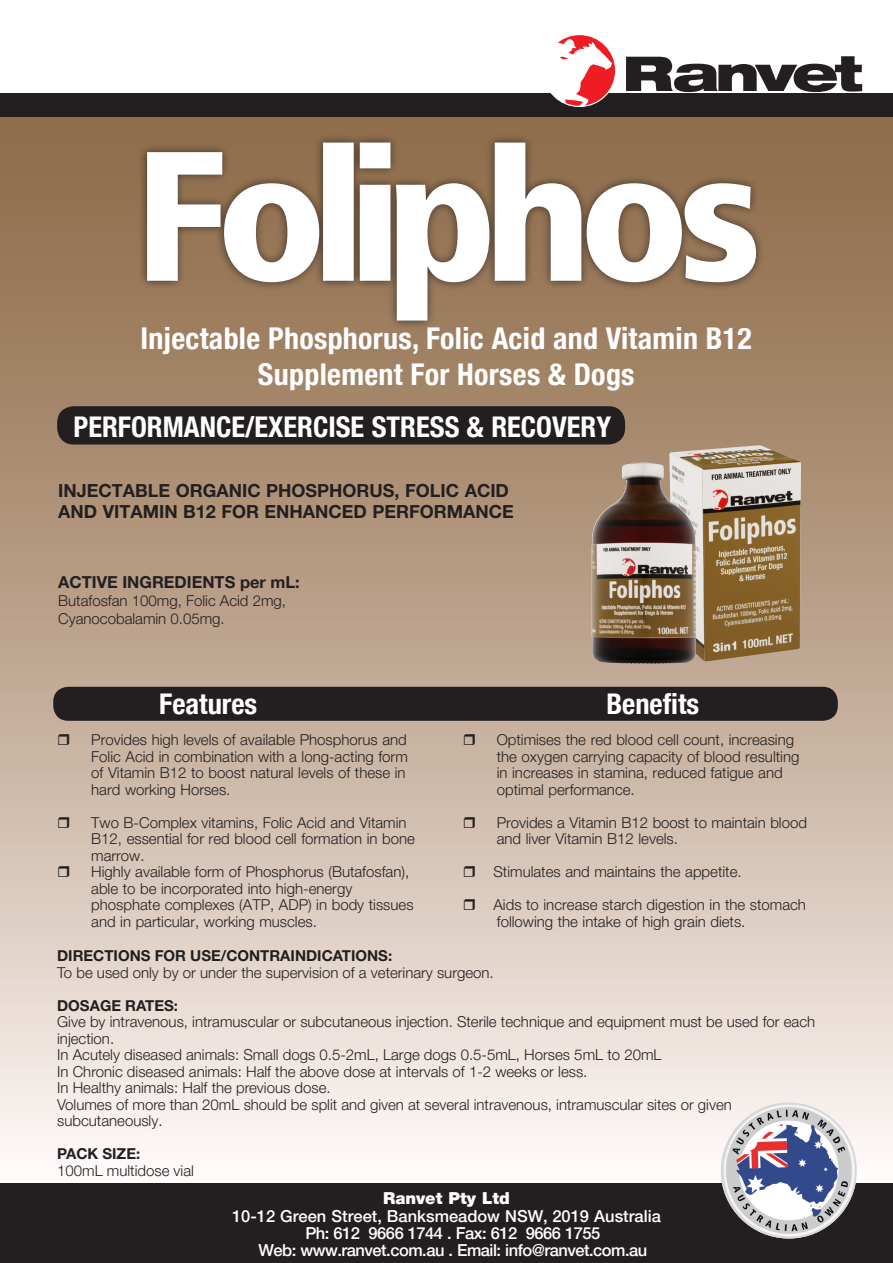
<style>
.page{position:relative;width:893px;height:1263px;background:#fff}
.page>*{position:absolute;margin:0;border:0;box-sizing:border-box;transform-origin:0 0}
.t1{font:700 condensed 30px "Helvetica Neue LT Pro";letter-spacing:.01em;color:#fff}
.t2{font:700 condensed 28.5px "Helvetica Neue LT Pro";color:#fff}
.t3{font:700 18px/21.6px "Helvetica Neue LT Pro";color:#231f20}
.body{font:500 16.5px "Helvetica Neue LT Pro";letter-spacing:-.03em;color:#fff}
.body-2{font:500 16.5px "Helvetica Neue LT Pro";color:#fff}
.t4{font:700 16.5px "Helvetica Neue LT Pro";color:#231f20}
.t5{font:900 16.5px "Helvetica Neue LT Pro";color:#fff}
.t6{font:300 15px/16.5px "Helvetica Neue LT Pro";color:#231f20}
.t7{font:700 15px "Helvetica Neue LT Pro";color:#231f20}
</style>
<div class="page">
<div style="left:0;top:111px;width:893px;height:1076px;background:linear-gradient(to bottom,#86613c,#fcf4f2)"></div>
<div style="left:53px;top:687px;width:785px;height:34px;background:#231f20;border-radius:15px"></div>
<div style="left:0;top:1183px;width:893px;height:80px;background:#231f20"></div>
<div style="left:0;top:94px;width:893px;height:23px;background:#231f20"></div>
<div style="left:57px;top:406px;width:568px;height:38px;background:#231f20;border-radius:16px"></div>
<img style="left:721px;top:1102px;width:136px;height:136px;border-radius:68px">
<img style="left:669px;top:445px;width:132px;height:216px">
<div style="left:138px;top:134px;width:627px;height:196px;background:#231f20;opacity:.75"></div>
<svg style="left:147px;top:143px;width:609px;height:178px"></svg>
<svg style="left:626px;top:56px;width:236px;height:36px"></svg>
<svg style="left:548px;top:35px;width:68px;height:72px"></svg>
<img style="left:592px;top:462px;width:104px;height:202px">
<svg style="left:58px;top:734px;width:28px;height:12px"></svg>
<svg style="left:58px;top:817px;width:11px;height:11px"></svg>
<svg style="left:58px;top:866px;width:11px;height:11px"></svg>
<svg style="left:464px;top:734px;width:11px;height:11px"></svg>
<svg style="left:464px;top:817px;width:11px;height:11px"></svg>
<svg style="left:464px;top:866px;width:11px;height:11px"></svg>
<svg style="left:464px;top:899px;width:11px;height:11px"></svg>
<p class="t1" style="left:141px;top:320px;width:613px">Injectable Phosphorus, Folic Acid and Vitamin B12</p>
<p class="t1" style="left:258px;top:356px;width:378px">Supplement For Horses &amp; Dogs</p>
<p class="t2" style="left:74px;top:410px;width:539px">PERFORMANCE/EXERCISE STRESS &amp; RECOVERY</p>
<p class="t3" style="left:58px;top:479px;width:457px">INJECTABLE ORGANIC PHOSPHORUS, FOLIC ACID<br>AND VITAMIN B12 FOR ENHANCED PERFORMANCE</p>
<p class="t4" style="left:58px;top:572px;width:243px">ACTIVE INGREDIENTS per mL:</p>
<p class="t6" style="left:58px;top:591px;width:229px;line-height:18px">Butafosfan 100mg, Folic Acid 2mg,<br>Cyanocobalamin 0.05mg.</p>
<p class="t2" style="left:159px;top:687px;width:100px">Features</p>
<p class="t2" style="left:606px;top:687px;width:94px">Benefits</p>
<p class="t6" style="left:91px;top:731px;width:318px">Provides high levels of available Phosphorus and Folic Acid in combination with a long-acting form of Vitamin B12 to boost natural levels of these in hard working Horses.</p>
<p class="t6" style="left:91px;top:814px;width:325px">Two B-Complex vitamins, Folic Acid and Vitamin<br>B12, essential for red blood cell formation in bone marrow.</p>
<p class="t6" style="left:91px;top:863px;width:324px">Highly available form of Phosphorus (Butafosfan), able to be incorporated into high-energy phosphate complexes (ATP, ADP) in body tissues and in particular, working muscles.</p>
<p class="t6" style="left:497px;top:731px;width:304px">Optimises the red blood cell count, increasing the oxygen carrying capacity of blood resulting in increases in stamina, reduced fatigue and optimal performance.</p>
<p class="t6" style="left:497px;top:814px;width:312px">Provides a Vitamin B12 boost to maintain blood and liver Vitamin B12 levels.</p>
<p class="t6" style="left:493px;top:863px;width:250px">Stimulates and maintains the appetite.</p>
<p class="t6" style="left:493px;top:896px;width:314px">Aids to increase starch digestion in the stomach following the intake of high grain diets.</p>
<p class="t7" style="left:57px;top:946px;width:336px">DIRECTIONS FOR USE/CONTRAINDICATIONS:</p>
<p class="t6" style="left:57px;top:964px;width:438px">To be used only by or under the supervision of a veterinary surgeon.</p>
<p class="t7" style="left:57px;top:996px;width:122px">DOSAGE RATES:</p>
<p class="t6" style="left:57px;top:1013px;width:759px">Give by intravenous, intramuscular or subcutaneous injection. Sterile technique and equipment must be used for each injection.</p>
<p class="t6" style="left:57px;top:1046px;width:606px">In Acutely diseased animals: Small dogs 0.5-2mL, Large dogs 0.5-5mL, Horses 5mL to 20mL</p>
<p class="t6" style="left:57px;top:1063px;width:532px">In Chronic diseased animals: Half the above dose at intervals of 1-2 weeks or less.</p>
<p class="t6" style="left:57px;top:1079px;width:275px">In Healthy animals: Half the previous dose.</p>
<p class="t6" style="left:57px;top:1096px;width:676px">Volumes of more than 20mL should be split and given at several intravenous, intramuscular sites or given subcutaneously.</p>
<p class="t7" style="left:57px;top:1144px;width:85px">PACK SIZE:</p>
<p class="t6" style="left:57px;top:1162px;width:138px">100mL multidose vial</p>
<p class="t5" style="left:383px;top:1188px;width:128px">Ranvet Pty Ltd</p>
<p class="body-2" style="left:232px;top:1206px;width:430px">10-12 Green Street, Banksmeadow NSW, 2019 Australia</p>
<p class="body" style="left:305px;top:1223px;width:297px">Ph: 612 9666 1744 . Fax: 612 9666 1755</p>
<p class="body" style="left:258px;top:1240px;width:390px">Web: www.ranvet.com.au . Email: info@ranvet.com.au</p>
</div>
